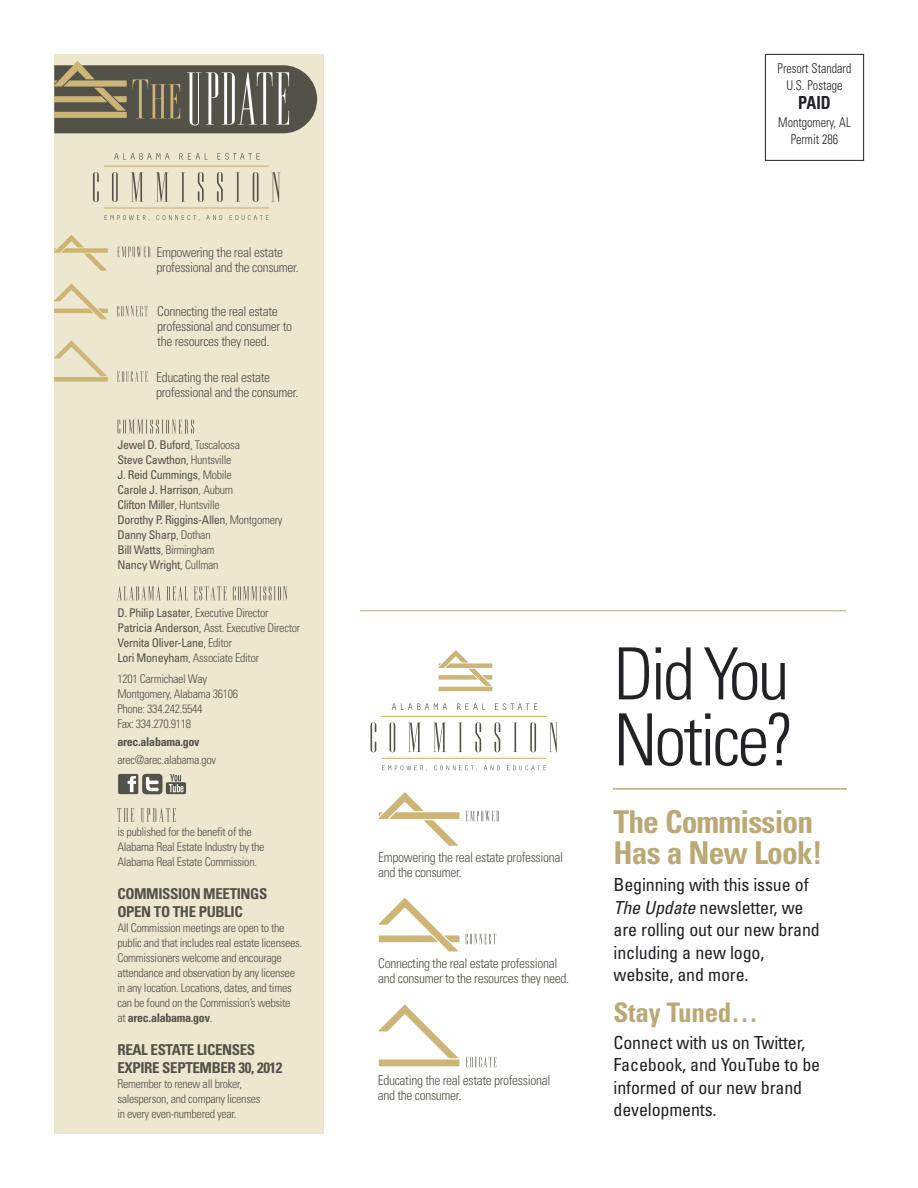
<style>
.page{position:relative;width:918px;height:1188px;background:#fff}
.page>*{position:absolute;margin:0;border:0;box-sizing:border-box;transform-origin:0 0}
.t1{font:300 condensed 72px/66px "Univers";letter-spacing:-.045em;color:#212126}
.t2{font:700 condensed 31.5px/31.5px "Univers";letter-spacing:-.025em;color:#bba975}
.t3{font:700 condensed 27px "Univers";letter-spacing:-.01em;color:#bba975}
.t4{font:condensed 18px/22.5px "Univers";letter-spacing:-.01em;color:#212126}
.t5{font:700 condensed 18px "Univers";color:#212126;scale:.9 1}
.t6{font:700 condensed 15px/18px "Univers";letter-spacing:-.025em;color:#535249}
.t7{font:300 condensed 13.5px/15px "Univers";letter-spacing:-.025em;color:#535249}
.t8{font:300 condensed 13.5px/16.2px "Univers";color:#212126;text-align:center;scale:.9 1}
.t9{font:300 condensed 12px/15px "Univers";letter-spacing:-.025em;color:#535249}
.t10{font:condensed 12px/15px "Univers";letter-spacing:-.025em;color:#535249}
.t11{font:700 condensed 12px "Univers";letter-spacing:-.025em;color:#535249}
.s1{font-weight:300}
.s2{font-weight:400}
.s3{font-weight:700}
.s4{font-style:italic}
</style>
<div class="page">
<div style="left:765px;top:54px;width:99px;height:107px;border:1px solid #212126"></div>
<div style="left:54px;top:54px;width:270px;height:1080px;background:#eee7cf"></div>
<div style="left:118px;top:774px;width:20px;height:20px;background:#535249;border-radius:2px"></div>
<svg style="left:128px;top:776px;width:8px;height:16px"></svg>
<div style="left:142px;top:774px;width:20px;height:20px;background:#535249;border-radius:4px"></div>
<svg style="left:146px;top:777px;width:13px;height:14px"></svg>
<svg style="left:166px;top:782px;width:20px;height:12px"></svg>
<svg style="left:169px;top:774px;width:15px;height:18px"></svg>
<svg style="left:54px;top:235px;width:54px;height:36px"></svg>
<svg style="left:54px;top:61px;width:263px;height:72px;background:#7a7666"></svg>
<svg style="left:117px;top:247px;width:34px;height:10px"></svg>
<svg style="left:54px;top:284px;width:54px;height:35px"></svg>
<svg style="left:117px;top:306px;width:31px;height:10px"></svg>
<div style="left:54px;top:377px;width:54px;height:5px;background:#ccb576"></div>
<svg style="left:54px;top:340px;width:53px;height:36px"></svg>
<svg style="left:117px;top:371px;width:31px;height:11px"></svg>
<svg style="left:114px;top:153px;width:56px;height:7px"></svg>
<svg style="left:179px;top:153px;width:29px;height:7px"></svg>
<svg style="left:217px;top:153px;width:43px;height:7px"></svg>
<svg style="left:93px;top:172px;width:6px;height:30px"></svg>
<svg style="left:112px;top:172px;width:6px;height:30px"></svg>
<svg style="left:131px;top:172px;width:13px;height:30px"></svg>
<svg style="left:156px;top:172px;width:13px;height:30px"></svg>
<svg style="left:181px;top:172px;width:4px;height:30px"></svg>
<svg style="left:198px;top:172px;width:6px;height:30px"></svg>
<svg style="left:217px;top:172px;width:6px;height:30px"></svg>
<svg style="left:236px;top:172px;width:4px;height:30px"></svg>
<svg style="left:253px;top:172px;width:6px;height:30px"></svg>
<svg style="left:271px;top:172px;width:10px;height:30px"></svg>
<svg style="left:105px;top:215px;width:45px;height:6px"></svg>
<svg style="left:157px;top:215px;width:43px;height:6px"></svg>
<svg style="left:206px;top:215px;width:16px;height:5px"></svg>
<svg style="left:230px;top:215px;width:38px;height:5px"></svg>
<hr style="left:104px;top:166px;width:165px;height:1px;background:#ccb576">
<hr style="left:104px;top:207px;width:165px;height:2px;background:#ccb576">
<svg style="left:118px;top:420px;width:76px;height:14px"></svg>
<svg style="left:117px;top:586px;width:44px;height:14px"></svg>
<svg style="left:167px;top:586px;width:21px;height:14px"></svg>
<svg style="left:194px;top:586px;width:33px;height:14px"></svg>
<svg style="left:233px;top:586px;width:54px;height:14px"></svg>
<svg style="left:117px;top:808px;width:17px;height:14px"></svg>
<svg style="left:141px;top:808px;width:35px;height:14px"></svg>
<hr style="left:438px;top:687px;width:54px;height:4px;background:#ccb576">
<svg style="left:438px;top:650px;width:54px;height:36px"></svg>
<svg style="left:379px;top:792px;width:81px;height:54px"></svg>
<svg style="left:466px;top:811px;width:33px;height:10px"></svg>
<svg style="left:379px;top:898px;width:81px;height:53px"></svg>
<svg style="left:466px;top:934px;width:30px;height:10px"></svg>
<div style="left:379px;top:1059px;width:81px;height:7px;background:#ccb576"></div>
<svg style="left:379px;top:1005px;width:79px;height:53px"></svg>
<svg style="left:466px;top:1057px;width:30px;height:10px"></svg>
<svg style="left:392px;top:703px;width:55px;height:7px"></svg>
<svg style="left:457px;top:703px;width:28px;height:7px"></svg>
<svg style="left:495px;top:703px;width:42px;height:7px"></svg>
<svg style="left:370px;top:722px;width:6px;height:30px"></svg>
<svg style="left:390px;top:722px;width:5px;height:30px"></svg>
<svg style="left:408px;top:723px;width:13px;height:29px"></svg>
<svg style="left:433px;top:723px;width:13px;height:29px"></svg>
<svg style="left:458px;top:723px;width:5px;height:29px"></svg>
<svg style="left:475px;top:722px;width:6px;height:30px"></svg>
<svg style="left:494px;top:722px;width:6px;height:30px"></svg>
<svg style="left:513px;top:723px;width:5px;height:29px"></svg>
<svg style="left:530px;top:722px;width:6px;height:30px"></svg>
<svg style="left:549px;top:723px;width:8px;height:29px"></svg>
<svg style="left:382px;top:765px;width:45px;height:6px"></svg>
<svg style="left:434px;top:765px;width:43px;height:6px"></svg>
<svg style="left:484px;top:765px;width:16px;height:5px"></svg>
<svg style="left:507px;top:765px;width:39px;height:5px"></svg>
<hr style="left:382px;top:716px;width:164px;height:1px;background:#ccb576">
<hr style="left:382px;top:758px;width:164px;height:1px;background:#ccb576">
<hr style="left:360px;top:610px;width:486px;height:1px;background:#bba975">
<hr style="left:613px;top:788px;width:234px;height:2px;background:#bba975">
<p class="t7" style="left:157px;top:246px;width:144px">Empowering the real estate professional and the consumer.</p>
<p class="t7" style="left:157px;top:306px;width:136px">Connecting the real estate professional and consumer to the resources they need.</p>
<p class="t7" style="left:156px;top:371px;width:144px">Educating the real estate professional and the consumer.</p>
<p class="t10" style="left:117px;top:438px;width:167px">Jewel D. Buford<span class="s1">, Tuscaloosa<br></span>Steve Cawthon<span class="s1">, Huntsville<br></span>J. Reid Cummings<span class="s1">, Mobile<br></span>Carole J. Harrison<span class="s1">, Auburn<br></span>Clifton Miller<span class="s1">, Huntsville<br></span>Dorothy P. Riggins-Allen<span class="s1">, Montgomery<br></span>Danny Sharp<span class="s1">, Dothan<br></span>Bill Watts<span class="s1">, Birmingham<br></span>Nancy Wright<span class="s1">, Cullman</span></p>
<p class="t9" style="left:117px;top:606px;width:184px"><span class="s2">D. Philip Lasater</span>, Executive Director <span class="s2">Patricia Anderson</span>, Asst. Executive Director <span class="s2">Vernita Oliver-Lane</span>, Editor<br><span class="s2">Lori Moneyham</span>, Associate Editor</p>
<p class="t9" style="left:117px;top:672px;width:122px">1201 Carmichael Way<br>Montgomery, Alabama 36106<br>Phone: 334.242.5544<br>Fax: 334.270.9118</p>
<p class="t11" style="left:117px;top:737px;width:84px">arec.alabama.gov</p>
<p class="t9" style="left:117px;top:753px;width:100px">arec@arec.alabama.gov</p>
<p class="t9" style="left:117px;top:825px;width:149px">is published for the benefit of the<br>Alabama Real Estate Industry by the<br>Alabama Real Estate Commission.</p>
<p class="t6" style="left:117px;top:886px;width:151px">COMMISSION MEETINGS<br>OPEN TO THE PUBLIC</p>
<p class="t9" style="left:117px;top:921px;width:186px">All Commission meetings are open to the public and that includes real estate licensees.<br>Commissioners welcome and encourage attendance and observation by any licensee in any location. Locations, dates, and times can be found on the Commission’s website<br>at <span class="s3">arec.alabama.gov</span>.</p>
<p class="t6" style="left:117px;top:1042px;width:167px">REAL ESTATE LICENSES<br>EXPIRE SEPTEMBER 30, 2012</p>
<p class="t9" style="left:117px;top:1077px;width:144px">Remember to renew all broker, salesperson, and company licenses in every even-numbered year.</p>
<p class="t8" style="left:778px;top:62px;width:83px">Presort Standard<br>U.S. Postage</p>
<h3 class="t5" style="left:798px;top:96px;width:38px">PAID</h3>
<p class="t8" style="left:778px;top:116px;width:82px">Montgomery, AL<br>Permit 286</p>
<p class="t7" style="left:378px;top:851px;width:187px">Empowering the real estate professional and the consumer.</p>
<p class="t7" style="left:378px;top:957px;width:192px">Connecting the real estate professional and consumer to the resources they need.</p>
<p class="t7" style="left:378px;top:1074px;width:174px">Educating the real estate professional and the consumer.</p>
<h1 class="t1" style="left:614px;top:648px;width:182px">Did You<br>Notice?</h1>
<h2 class="t2" style="left:614px;top:809px;width:211px">The Commission<br>Has a New Look!</h2>
<h3 class="t4" style="left:614px;top:875px;width:208px">Beginning with this issue of<br><span class="s4">The Update</span> newsletter, we are rolling out our new brand including a new logo, website, and more.</h3>
<h3 class="t3" style="left:614px;top:1002px;width:146px">Stay Tuned…</h3>
<h3 class="t4" style="left:614px;top:1033px;width:208px">Connect with us on Twitter,<br>Facebook, and YouTube to be informed of our new brand developments.</h3>
</div>
